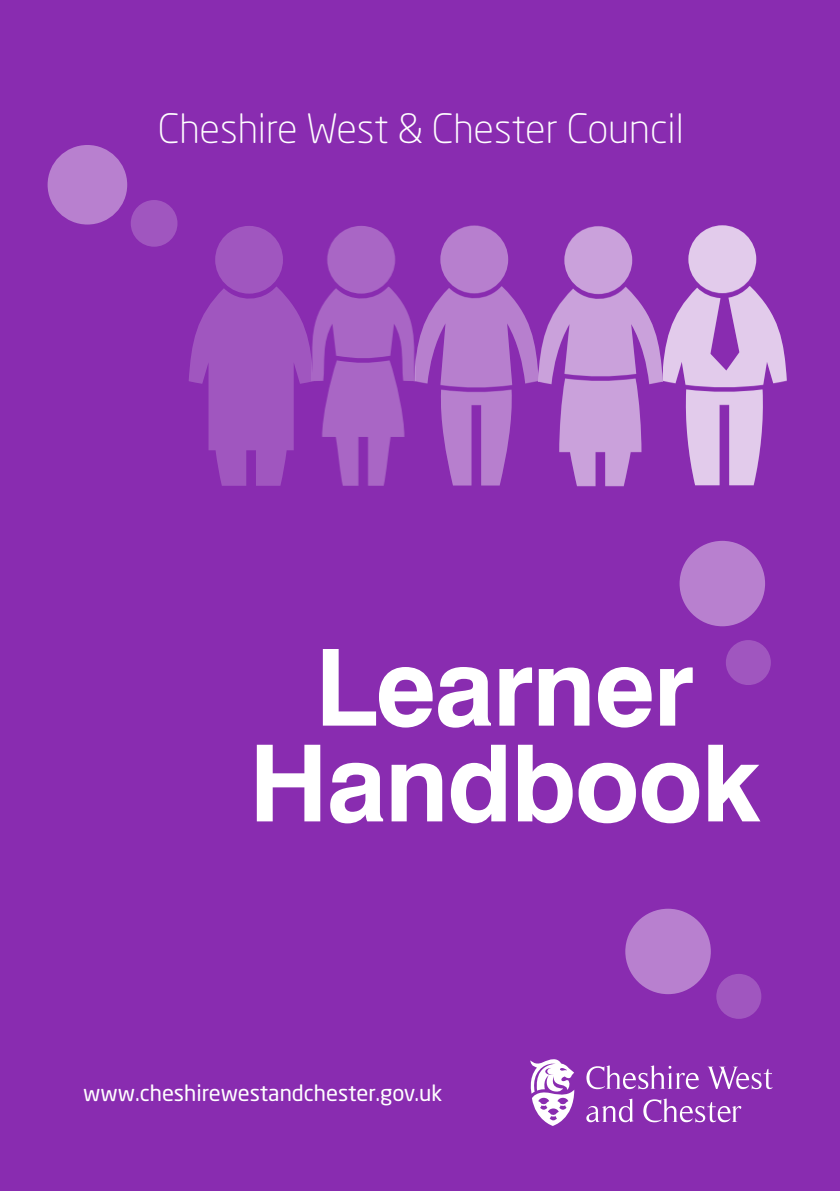
<style>
.page{position:relative;width:840px;height:1191px;background:#fff}
.page>*{position:absolute;margin:0;border:0;box-sizing:border-box;transform-origin:0 0}
.t1{font:700 106.6px/95.8px "Swiss 721 BT";letter-spacing:-.015em;color:#fff;text-align:center}
.t2{font:300 40px "Neo Sans";color:#fff}
.t3{font:22px "Neo Sans";color:#fff}
</style>
<div class="page">
<div style="left:0;top:0;width:839px;height:1191px;background:#892cb0"></div>
<div style="left:679px;top:541px;width:85px;height:85px;background:#b880cf;border-radius:50%"></div>
<div style="left:725px;top:640px;width:45px;height:45px;background:#a056bf;border-radius:50%"></div>
<div style="left:625px;top:908px;width:85px;height:86px;background:#b880cf;border-radius:50%"></div>
<div style="left:716px;top:974px;width:44px;height:44px;background:#a056bf;border-radius:50%"></div>
<div style="left:48px;top:145px;width:79px;height:79px;background:#b880cf;border-radius:50%"></div>
<div style="left:131px;top:200px;width:46px;height:47px;background:#a056bf;border-radius:50%"></div>
<div style="left:215px;top:226px;width:68px;height:68px;background:#a056bf;border-radius:50%"></div>
<svg style="left:218px;top:229px;width:60px;height:17px"></svg>
<div style="left:326px;top:226px;width:68px;height:67px;background:#a966c5;border-radius:50%"></div>
<svg style="left:330px;top:229px;width:60px;height:18px"></svg>
<div style="left:688px;top:225px;width:67px;height:68px;background:#e2cbeb;border-radius:50%"></div>
<svg style="left:691px;top:229px;width:59px;height:17px"></svg>
<div style="left:564px;top:226px;width:68px;height:68px;background:#caa1db;border-radius:50%"></div>
<svg style="left:567px;top:229px;width:59px;height:18px"></svg>
<div style="left:440px;top:225px;width:68px;height:68px;background:#b77fce;border-radius:50%"></div>
<svg style="left:188px;top:286px;width:598px;height:200px"></svg>
<svg style="left:444px;top:229px;width:59px;height:15px"></svg>
<svg style="left:586px;top:1065px;width:112px;height:24px"></svg>
<svg style="left:707px;top:1066px;width:65px;height:23px"></svg>
<svg style="left:586px;top:1098px;width:47px;height:24px"></svg>
<svg style="left:643px;top:1098px;width:97px;height:24px"></svg>
<svg style="left:530px;top:1059px;width:44px;height:67px"></svg>
<h2 class="t2" style="left:158px;top:113px;width:527px">Cheshire West &amp; Chester Council</h2>
<h1 class="t1" style="left:249px;top:650px;width:512px">Learner<br>Handbook</h1>
<p class="t3" style="left:83px;top:1085px;width:360px">www.cheshirewestandchester.gov.uk</p>
</div>
